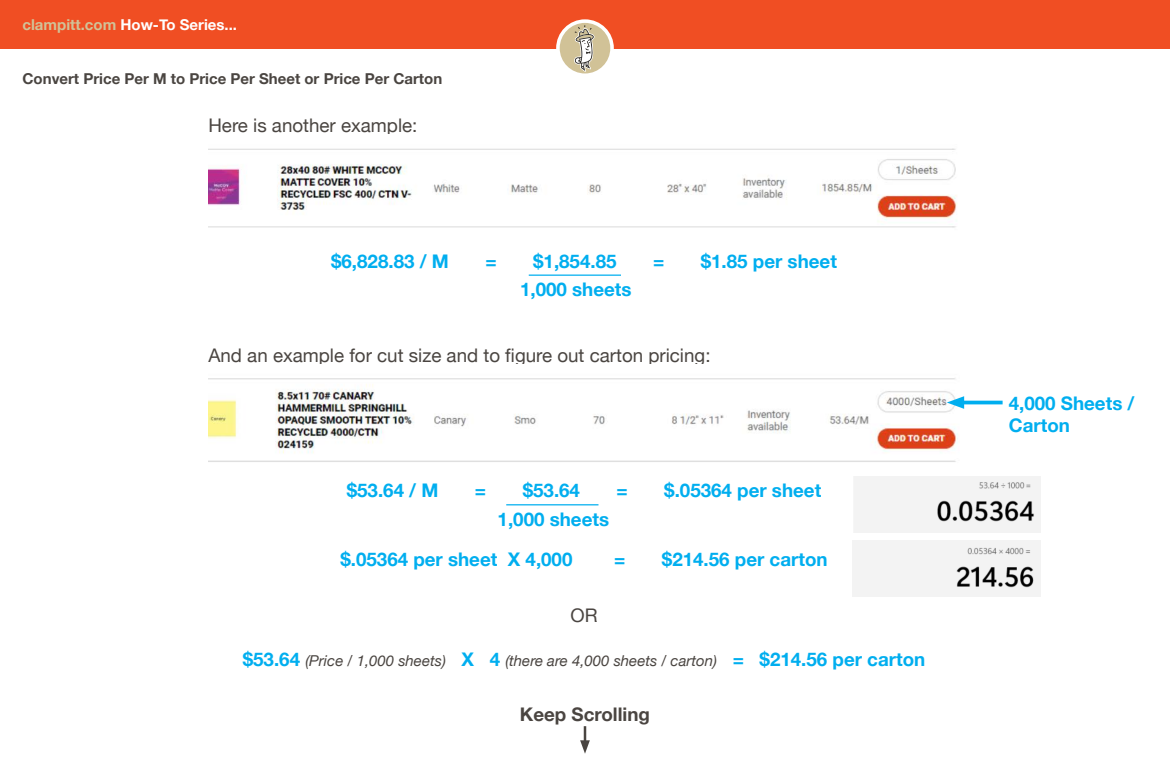
<style>
.page{position:relative;width:1170px;height:765px;background:#fff}
.page>*{position:absolute;margin:0;border:0;box-sizing:border-box;transform-origin:0 0}
.t1{font:700 18.75px/40.8px "Helvetica Neue";color:#00aeef}
.t2{font:18.75px "Helvetica Neue";color:#4a4541}
.t3{font:700 18.75px "Helvetica Neue";color:#4a4541}
.t4{font:italic 15px "Helvetica Neue";color:#4a4541}
.t5{font:700 15px "Helvetica Neue";color:#4a4541}
.t6{font:700 15px "Helvetica Neue";color:#fff}
.s1{color:#d1c297}
.s2{font-weight:700;font-style:normal;font-size:18.75px;color:#00aeef}
</style>
<div class="page">
<div style="left:0;top:0;width:1170px;height:48px;background:#f04e23"></div>
<svg style="left:556px;top:19px;width:58px;height:58px"></svg>
<div style="left:560px;top:23px;width:50px;height:50px;background:#d1c297;border-radius:50%"></div>
<svg style="left:574px;top:25px;width:21px;height:47px"></svg>
<svg style="left:580px;top:726px;width:10px;height:28px"></svg>
<img style="left:208px;top:148px;width:749px;height:80px">
<hr style="left:529px;top:275px;width:92px;height:1px;background:#00aeef">
<img style="left:208px;top:378px;width:750px;height:84px">
<hr style="left:506px;top:504px;width:93px;height:1px;background:#00aeef">
<hr style="left:957px;top:401px;width:46px;height:3px;background:#00aeef">
<svg style="left:947px;top:396px;width:17px;height:13px"></svg>
<img style="left:854px;top:476px;width:187px;height:56px">
<img style="left:853px;top:540px;width:188px;height:56px">
<p class="t6" style="left:22px;top:13px;width:216px"><span class="s1">clampitt.com</span> How-To Series...</p>
<p class="t5" style="left:22px;top:67px;width:421px">Convert Price Per M to Price Per Sheet or Price Per Carton</p>
<p class="t2" style="left:208px;top:112px;width:211px">Here is another example:</p>
<p class="t1" style="left:331px;top:241px;width:119px">$6,828.83 / M</p>
<p class="t1" style="left:485px;top:241px;width:13px">=</p>
<p class="t1" style="left:533px;top:241px;width:85px">$1,854.85</p>
<p class="t1" style="left:653px;top:241px;width:13px">=</p>
<p class="t1" style="left:701px;top:241px;width:138px">$1.85 per sheet</p>
<p class="t1" style="left:520px;top:269px;width:113px">1,000 sheets</p>
<p class="t2" style="left:208px;top:341px;width:504px">And an example for cut size and to figure out carton pricing:</p>
<p class="t1" style="left:347px;top:471px;width:93px">$53.64 / M</p>
<p class="t1" style="left:475px;top:471px;width:13px">=</p>
<p class="t1" style="left:523px;top:471px;width:59px">$53.64</p>
<p class="t1" style="left:617px;top:471px;width:13px">=</p>
<p class="t1" style="left:664px;top:471px;width:159px">$.05364 per sheet</p>
<p class="t1" style="left:340px;top:499px;width:270px;text-indent:157px">1,000 sheets $.05364 per sheet X 4,000</p>
<p class="t1" style="left:614px;top:540px;width:13px">=</p>
<p class="t1" style="left:662px;top:540px;width:167px">$214.56 per carton</p>
<p class="t2" style="left:570px;top:602px;width:29px">OR</p>
<p class="t4" style="left:243px;top:650px;width:684px"><span class="s2">$53.64</span> (Price / 1,000 sheets) <span class="s2">X 4</span> (there are 4,000 sheets / carton) <span class="s2">= $214.56 per carton</span></p>
<p class="t3" style="left:520px;top:699px;width:132px">Keep Scrolling</p>
<p class="t1" style="left:1009px;top:392px;width:127px;line-height:22.5px">4,000 Sheets /<br>Carton</p>
</div>
